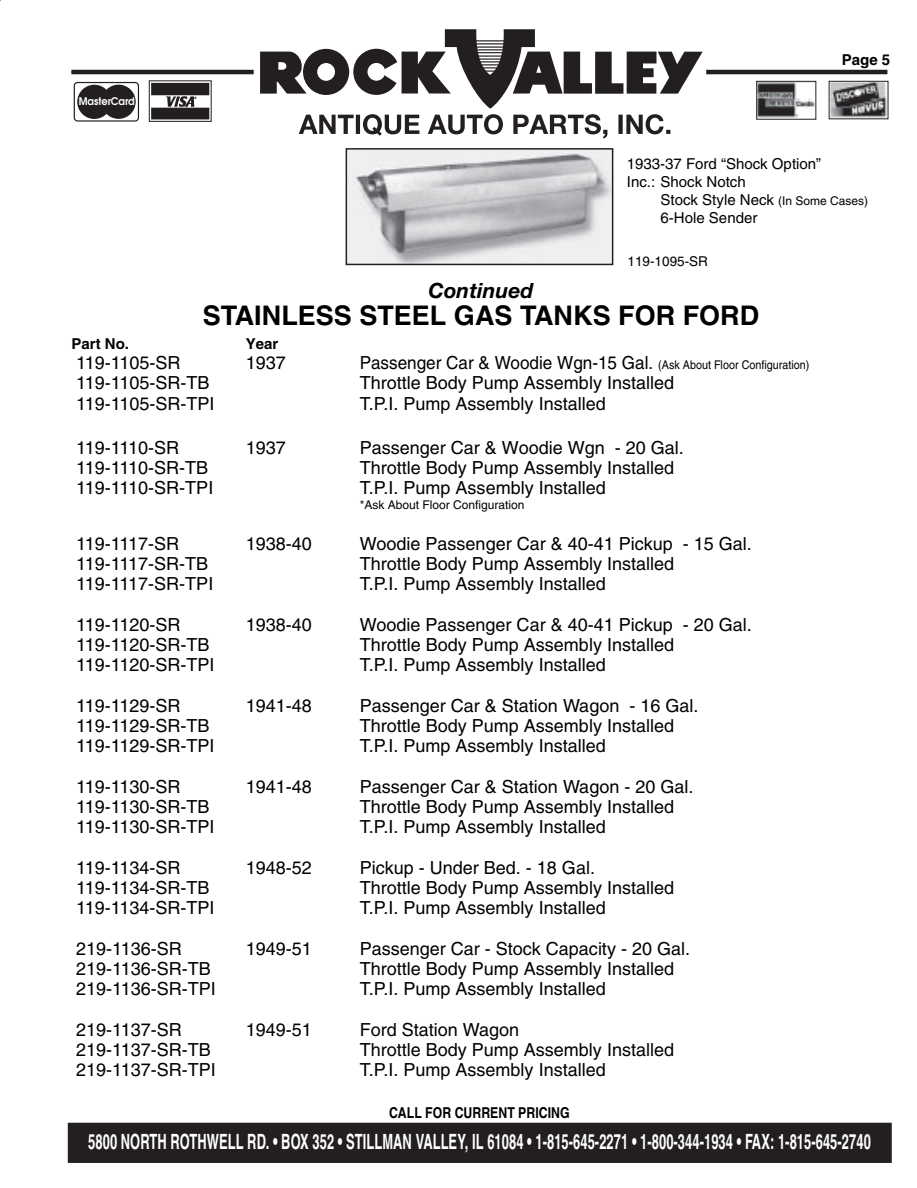
<style>
.page{position:relative;width:917px;height:1188px;background:#fff}
.page>*{position:absolute;margin:0;border:0;box-sizing:border-box;transform-origin:0 0}
.t1{font:700 27px "Helvetica";color:#000}
.t2{font:700 21px "Helvetica";letter-spacing:.005em;color:#fff;scale:.61 1}
.t3{font:italic 700 21px "Helvetica Neue";color:#000}
.t4{font:18px "Helvetica";color:#000}
.t5{font:18px "Helvetica";color:#000;scale:.95 1}
.t6{font:18px "Helvetica";letter-spacing:-.035em;color:#000}
.t7{font:15px/18px "Helvetica";color:#000}
.t8{font:700 condensed 15px "Helvetica";color:#000}
.t9{font:700 15px "Helvetica";color:#000}
.t10{font:13.5px "Helvetica";color:#000}
.t11{font:12px "Helvetica";color:#000}
.t12{font:600 10.5px "Avant Garde";color:#fff;scale:.94 1}
.t13{font:700 3px "Helvetica";color:#000}
.s1{font-size:12px}
</style>
<div class="page">
<svg style="left:71px;top:29px;width:818px;height:109px"></svg>
<div style="left:68px;top:1122px;width:823px;height:40px;background:#231f20"></div>
<img style="left:758px;top:83px;width:56px;height:35px">
<div style="left:756px;top:81px;width:60px;height:39px;border:1px solid #231f20"></div>
<img style="left:830px;top:83px;width:56px;height:34px">
<div style="left:828px;top:81px;width:60px;height:38px;border:1px solid #231f20"></div>
<img style="left:348px;top:151px;width:262px;height:111px">
<div style="left:345px;top:148px;width:268px;height:117px;border:2px solid #231f20"></div>
<p class="t12" style="left:79px;top:95px;width:61px">MasterCard</p>
<p class="t13" style="left:194px;top:96px;width:4px">®</p>
<p class="t9" style="left:841px;top:51px;width:50px">Page 5</p>
<p class="t7" style="left:626px;top:155px;width:196px">1933-37 Ford “Shock Option”<br>Inc.: Shock Notch</p>
<p class="t7" style="left:660px;top:191px;width:209px">Stock Style Neck <span class="s1">(In Some Cases)<br></span>6-Hole Sender</p>
<p class="t10" style="left:627px;top:253px;width:82px">119-1095-SR</p>
<p class="t3" style="left:428px;top:277px;width:106px">Continued</p>
<h1 class="t1" style="left:203px;top:299px;width:558px">STAINLESS STEEL GAS TANKS FOR FORD</h1>
<p class="t9" style="left:72px;top:334px;width:59px">Part No.</p>
<p class="t9" style="left:246px;top:334px;width:34px">Year</p>
<p class="t4" style="left:76px;top:352px;width:106px">119-1105-SR</p>
<p class="t4" style="left:246px;top:352px;width:42px">1937</p>
<p class="t5" style="left:360px;top:352px;width:475px">Passenger Car &amp; Woodie Wgn-15 Gal. <span class="s1">(Ask About Floor Configuration)</span></p>
<p class="t4" style="left:76px;top:372px;width:135px">119-1105-SR-TB</p>
<p class="t4" style="left:360px;top:372px;width:316px">Throttle Body Pump Assembly Installed</p>
<p class="t4" style="left:76px;top:392px;width:140px">119-1105-SR-TPI</p>
<p class="t4" style="left:360px;top:392px;width:247px">T.P.I. Pump Assembly Installed</p>
<p class="t6" style="left:76px;top:436px;width:105px">119-1110-SR</p>
<p class="t4" style="left:246px;top:436px;width:42px">1937</p>
<p class="t4" style="left:360px;top:436px;width:325px">Passenger Car &amp; Woodie Wgn - 20 Gal.</p>
<p class="t4" style="left:76px;top:457px;width:134px">119-1110-SR-TB</p>
<p class="t4" style="left:360px;top:457px;width:316px">Throttle Body Pump Assembly Installed</p>
<p class="t4" style="left:76px;top:477px;width:139px">119-1110-SR-TPI</p>
<p class="t4" style="left:360px;top:477px;width:247px">T.P.I. Pump Assembly Installed</p>
<p class="t11" style="left:360px;top:498px;width:166px">*Ask About Floor Configuration</p>
<p class="t6" style="left:76px;top:532px;width:105px">119-1117-SR</p>
<p class="t4" style="left:246px;top:532px;width:68px">1938-40</p>
<p class="t4" style="left:360px;top:532px;width:393px">Woodie Passenger Car &amp; 40-41 Pickup - 15 Gal.</p>
<p class="t4" style="left:76px;top:553px;width:134px">119-1117-SR-TB</p>
<p class="t4" style="left:360px;top:553px;width:316px">Throttle Body Pump Assembly Installed</p>
<p class="t4" style="left:76px;top:573px;width:139px">119-1117-SR-TPI</p>
<p class="t4" style="left:360px;top:573px;width:247px">T.P.I. Pump Assembly Installed</p>
<p class="t4" style="left:76px;top:613px;width:106px">119-1120-SR</p>
<p class="t4" style="left:246px;top:613px;width:68px">1938-40</p>
<p class="t4" style="left:360px;top:613px;width:393px">Woodie Passenger Car &amp; 40-41 Pickup - 20 Gal.</p>
<p class="t4" style="left:76px;top:634px;width:135px">119-1120-SR-TB</p>
<p class="t4" style="left:360px;top:634px;width:316px">Throttle Body Pump Assembly Installed</p>
<p class="t4" style="left:76px;top:654px;width:140px">119-1120-SR-TPI</p>
<p class="t4" style="left:360px;top:654px;width:247px">T.P.I. Pump Assembly Installed</p>
<p class="t4" style="left:76px;top:694px;width:106px">119-1129-SR</p>
<p class="t4" style="left:246px;top:694px;width:68px">1941-48</p>
<p class="t4" style="left:360px;top:694px;width:340px">Passenger Car &amp; Station Wagon - 16 Gal.</p>
<p class="t4" style="left:76px;top:715px;width:135px">119-1129-SR-TB</p>
<p class="t4" style="left:360px;top:715px;width:316px">Throttle Body Pump Assembly Installed</p>
<p class="t4" style="left:76px;top:735px;width:140px">119-1129-SR-TPI</p>
<p class="t4" style="left:360px;top:735px;width:247px">T.P.I. Pump Assembly Installed</p>
<p class="t4" style="left:76px;top:775px;width:106px">119-1130-SR</p>
<p class="t4" style="left:246px;top:775px;width:68px">1941-48</p>
<p class="t4" style="left:360px;top:775px;width:335px">Passenger Car &amp; Station Wagon - 20 Gal.</p>
<p class="t4" style="left:76px;top:796px;width:135px">119-1130-SR-TB</p>
<p class="t4" style="left:360px;top:796px;width:316px">Throttle Body Pump Assembly Installed</p>
<p class="t4" style="left:76px;top:816px;width:140px">119-1130-SR-TPI</p>
<p class="t4" style="left:360px;top:816px;width:247px">T.P.I. Pump Assembly Installed</p>
<p class="t4" style="left:76px;top:856px;width:106px">119-1134-SR</p>
<p class="t4" style="left:246px;top:856px;width:68px">1948-52</p>
<p class="t4" style="left:360px;top:856px;width:237px">Pickup - Under Bed. - 18 Gal.</p>
<p class="t4" style="left:76px;top:877px;width:135px">119-1134-SR-TB</p>
<p class="t4" style="left:360px;top:877px;width:316px">Throttle Body Pump Assembly Installed</p>
<p class="t4" style="left:76px;top:897px;width:140px">119-1134-SR-TPI</p>
<p class="t4" style="left:360px;top:897px;width:247px">T.P.I. Pump Assembly Installed</p>
<p class="t4" style="left:76px;top:937px;width:107px">219-1136-SR</p>
<p class="t4" style="left:246px;top:937px;width:68px">1949-51</p>
<p class="t4" style="left:360px;top:937px;width:332px">Passenger Car - Stock Capacity - 20 Gal.</p>
<p class="t4" style="left:76px;top:958px;width:136px">219-1136-SR-TB</p>
<p class="t4" style="left:360px;top:958px;width:316px">Throttle Body Pump Assembly Installed</p>
<p class="t4" style="left:76px;top:978px;width:141px">219-1136-SR-TPI</p>
<p class="t4" style="left:360px;top:978px;width:247px">T.P.I. Pump Assembly Installed</p>
<p class="t4" style="left:76px;top:1018px;width:107px">219-1137-SR</p>
<p class="t4" style="left:246px;top:1018px;width:68px">1949-51</p>
<p class="t4" style="left:360px;top:1018px;width:161px">Ford Station Wagon</p>
<p class="t4" style="left:76px;top:1039px;width:136px">219-1137-SR-TB</p>
<p class="t4" style="left:360px;top:1039px;width:316px">Throttle Body Pump Assembly Installed</p>
<p class="t4" style="left:76px;top:1059px;width:141px">219-1137-SR-TPI</p>
<p class="t4" style="left:360px;top:1059px;width:247px">T.P.I. Pump Assembly Installed</p>
<p class="t8" style="left:389px;top:1102px;width:182px">CALL FOR CURRENT PRICING</p>
<p class="t2" style="left:88px;top:1128px;width:1284px">5800 NORTH ROTHWELL RD. • BOX 352 • STILLMAN VALLEY, IL 61084 • 1-815-645-2271 • 1-800-344-1934 • FAX: 1-815-645-2740</p>
</div>
